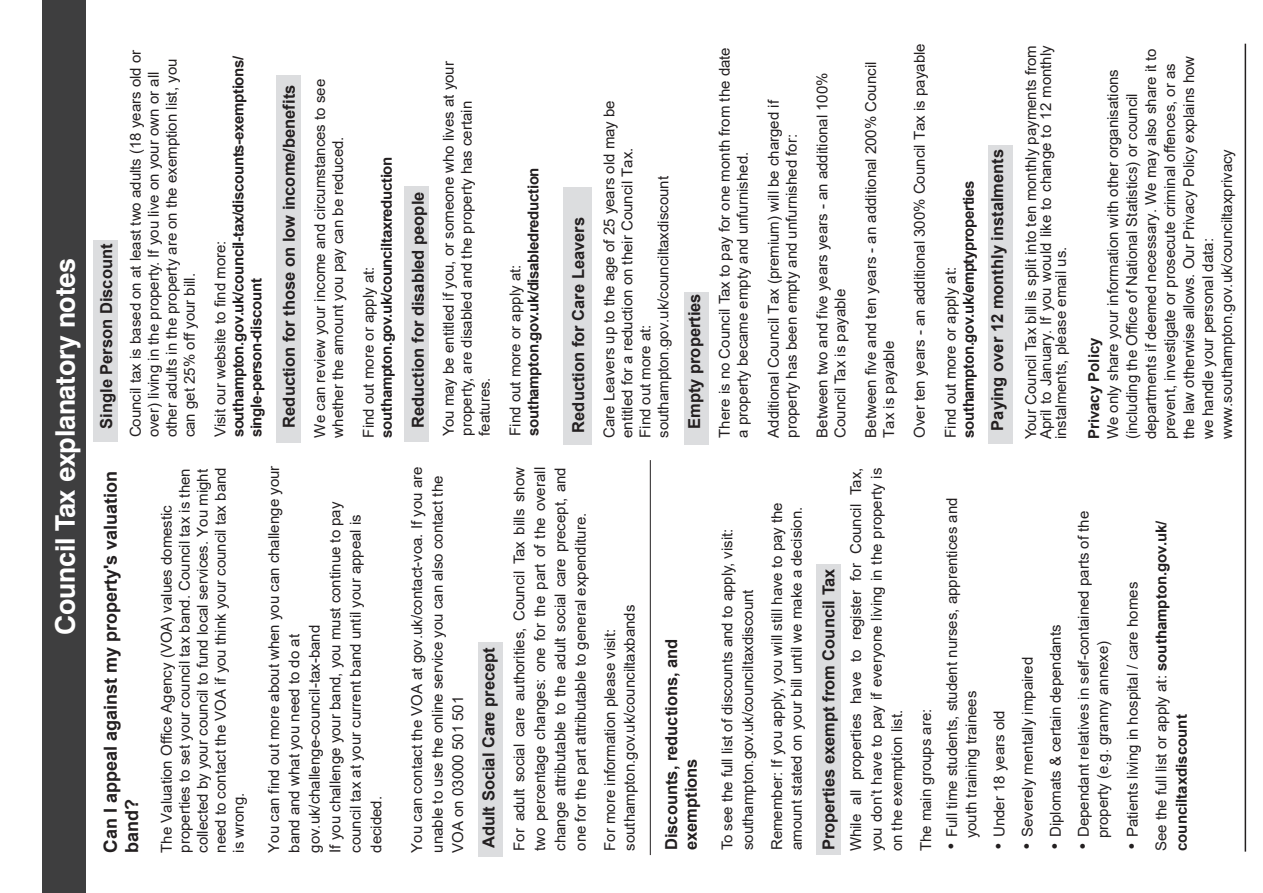
<style>
.page{position:relative;width:1263px;height:893px;background:#fff}
.page>*{position:absolute;margin:0;border:0;box-sizing:border-box;transform-origin:0 0}
.t1{font:700 27px "Swiss 721 BT";letter-spacing:-.01em;color:#fff}
.t2{font:700 18px/21.3px "Arial";color:#231f20}
.t3{font:700 16.5px/19.8px "Arial";color:#231f20}
.t4{font:15px/18px "Arial";color:#231f20}
.t5{font:700 15px/18px "Arial";letter-spacing:-.02em;color:#231f20}
.t6{font:700 15px/20.4px "Arial";color:#231f20}
.s1{font-weight:400}
.s2{font-family:"Swiss 721 BT"}
.s3{font-family:"Swiss 721 BT";font-weight:300;font-size:16.5px}
.s4{font-weight:700}
</style>
<div class="page">
<div style="left:685px;top:293px;width:24px;height:152px;background:#dcdddf"></div>
<div style="left:989px;top:145px;width:24px;height:299px;background:#dcdddf"></div>
<div style="left:404px;top:186px;width:24px;height:255px;background:#dcdddf"></div>
<div style="left:277px;top:75px;width:24px;height:368px;background:#dcdddf"></div>
<div style="left:94px;top:240px;width:24px;height:202px;background:#dcdddf"></div>
<div style="left:816px;top:564px;width:24px;height:291px;background:#dcdddf"></div>
<div style="left:478px;top:642px;width:24px;height:214px;background:#dcdddf"></div>
<div style="left:43px;top:0;width:43px;height:893px;background:#3e3e3f"></div>
<hr style="left:650px;top:460px;width:1px;height:395px;background:#231f20">
<hr style="left:1244px;top:44px;width:2px;height:808px;background:#231f20">
<div style="left:563px;top:188px;width:29px;height:257px;background:#dcdddf"></div>
<p class="t1" style="left:49px;top:635px;width:378px;rotate:-90deg">Council Tax explanatory notes</p>
<p class="t3" style="left:97px;top:429px;width:187px;rotate:-90deg">Single Person Discount</p>
<p class="t4" style="left:126px;top:437px;width:389px;rotate:-90deg">Council tax is based on at least two adults (18 years old or over) living in the property. If you live on your own or all other adults in the property are on the exemption list, you can get 25% off your bill.</p>
<p class="t5" style="left:211px;top:437px;width:383px;rotate:-90deg"><span class="s1">Visit our website to find more: </span>southampton.gov.uk/council-tax/discounts-exemptions/ single-person-discount</p>
<p class="t3" style="left:279px;top:428px;width:344px;rotate:-90deg">Reduction for those on low income/benefits</p>
<p class="t4" style="left:311px;top:438px;width:360px;rotate:-90deg">We can review your income and circumstances to see whether the amount you pay can be reduced.</p>
<p class="t5" style="left:360px;top:438px;width:282px;rotate:-90deg"><span class="s1">Find out more or apply at: </span>southampton.gov.uk/counciltaxreduction</p>
<p class="t3" style="left:408px;top:428px;width:238px;rotate:-90deg">Reduction for disabled people</p>
<p class="t4" style="left:439px;top:436px;width:376px;rotate:-90deg">You may be entitled if you, or someone who lives at your property, are disabled and the property has certain features.</p>
<p class="t2" style="left:100px;top:853px;width:383px;rotate:-90deg"><span class="s2">C</span>an I appeal against my property's valuation band?</p>
<p class="t4" style="left:158px;top:853px;width:387px;rotate:-90deg">The Valuation Office Agency (VOA) values domestic properties to set your council tax band. Council tax is then collected by your council to fund local services. You might need to contact the VOA if you think your council tax band is wrong.</p>
<p class="t4" style="left:263px;top:853px;width:389px;line-height:20.4px;rotate:-90deg">You can find out more about when you can challenge your band and what you need to do at gov.uk/challenge-council-tax-band<br>If you challenge your band, you must continue to pay council tax at your current band until your appeal is decided.</p>
<p class="t4" style="left:407px;top:853px;width:388px;line-height:20.4px;rotate:-90deg">You can contact the VOA at gov.uk/contact-voa. If you are unable to use the online service you can also contact the<br>VOA on 03000 501 501</p>
<p class="t3" style="left:479px;top:848px;width:202px;rotate:-90deg">Adult Social Care precept</p>
<p class="t5" style="left:506px;top:436px;width:270px;rotate:-90deg"><span class="s1">Find out more or apply at: </span>southampton.gov.uk/disabledreduction</p>
<p class="t3" style="left:569px;top:433px;width:217px;rotate:-90deg">Reduction for Care Leavers</p>
<p class="t4" style="left:509px;top:851px;width:385px;line-height:20.4px;text-align:justify;rotate:-90deg">For adult social care authorities, Council Tax bills show two percentage changes: one for the part of the overall change attributable to the adult social care precept, and one for the part attributable to general expenditure.</p>
<p class="t4" style="left:600px;top:438px;width:339px;rotate:-90deg">Care Leavers up to the age of 25 years old may be entitled for a reduction on their Council Tax.<br>Find out more at: southampton.gov.uk/counciltaxdiscount</p>
<p class="t3" style="left:684px;top:429px;width:137px;rotate:-90deg">Empty properties</p>
<p class="t4" style="left:600px;top:851px;width:247px;line-height:19.8px;rotate:-90deg">For more information please visit: southampton.gov.uk/counciltaxbands</p>
<p class="t3" style="left:662px;top:850px;width:213px;rotate:-90deg">Discounts, reductions, and exemptions</p>
<p class="t4" style="left:715px;top:438px;width:392px;rotate:-90deg">There is no Council Tax to pay for one month from the date a property became empty and unfurnished.</p>
<p class="t4" style="left:764px;top:438px;width:340px;rotate:-90deg">Additional Council Tax (premium) will be charged if property has been empty and unfurnished for:</p>
<p class="t4" style="left:813px;top:438px;width:367px;rotate:-90deg">Between two and five years years - an additional 100%<br>Council Tax is payable</p>
<p class="t4" style="left:862px;top:438px;width:378px;rotate:-90deg">Between five and ten years - an additional 200% Council<br>Tax is payable</p>
<p class="t4" style="left:904px;top:438px;width:396px;line-height:30.8px;rotate:-90deg">Over ten years - an additional 300% Council Tax is payable<br>Find out more or apply at:</p>
<p class="t5" style="left:960px;top:438px;width:259px;rotate:-90deg">southampton.gov.uk/emptyproperties</p>
<p class="t3" style="left:988px;top:430px;width:283px;rotate:-90deg">Paying over 12 monthly instalments</p>
<p class="t4" style="left:717px;top:850px;width:323px;line-height:20.4px;rotate:-90deg">To see the full list of discounts and to apply, visit: southampton.gov.uk/counciltaxdiscount</p>
<p class="t4" style="left:767px;top:850px;width:350px;line-height:19.8px;rotate:-90deg">Remember: If you apply, you will still have to pay the amount stated on your bill until we make a decision.</p>
<p class="t3" style="left:819px;top:850px;width:283px;rotate:-90deg">Properties exempt from Council Tax</p>
<p class="t4" style="left:846px;top:851px;width:385px;line-height:20.4px;text-align:justify;rotate:-90deg">While all properties have to register for Council Tax, you don’t have to pay if everyone living in the property is on the exemption list.</p>
<p class="t4" style="left:917px;top:851px;width:144px;rotate:-90deg">The main groups are:</p>
<p class="t4" style="left:942px;top:838px;width:342px;line-height:19.4px;text-indent:-13px;rotate:-90deg"><span class="s3">•</span> Full time students, student nurses, apprentices and youth training trainees</p>
<p class="t4" style="left:990px;top:851px;width:142px;rotate:-90deg"><span class="s3">•</span> Under 18 years old</p>
<p class="t4" style="left:1038px;top:439px;width:396px;line-height:15px;rotate:-90deg">April to January. If you would like to change to 12 monthly instalments, please email us.</p>
<p class="t4" style="left:1084px;top:439px;width:392px;line-height:19px;rotate:-90deg"><span class="s4">Privacy Policy<br></span>We only share your information with other organisations (including the Office of National Statistics) or council departments if deemed necessary. We may also share it to prevent, investigate or prosecute criminal offences, or as the law otherwise allows. Our Privacy Policy explains how we handle your personal data: www.southampton.gov.uk/counciltaxprivacy</p>
<p class="t4" style="left:1022px;top:439px;width:396px;rotate:-90deg">Your Council Tax bill is split into ten monthly payments from</p>
<p class="t4" style="left:1018px;top:851px;width:196px;rotate:-90deg"><span class="s3">•</span> Severely mentally impaired</p>
<p class="t4" style="left:1046px;top:851px;width:228px;rotate:-90deg"><span class="s3">•</span> Diplomats &amp; certain dependants</p>
<p class="t4" style="left:1074px;top:838px;width:329px;line-height:19.4px;text-indent:-13px;rotate:-90deg"><span class="s3">•</span> Dependant relatives in self-contained parts of the property (e.g. granny annexe)</p>
<p class="t4" style="left:1123px;top:851px;width:271px;rotate:-90deg"><span class="s3">•</span> Patients living in hospital / care homes</p>
<p class="t6" style="left:1151px;top:851px;width:332px;rotate:-90deg"><span class="s1">See the full list or apply at:</span> southampton.gov.uk/ counciltaxdiscount</p>
</div>
